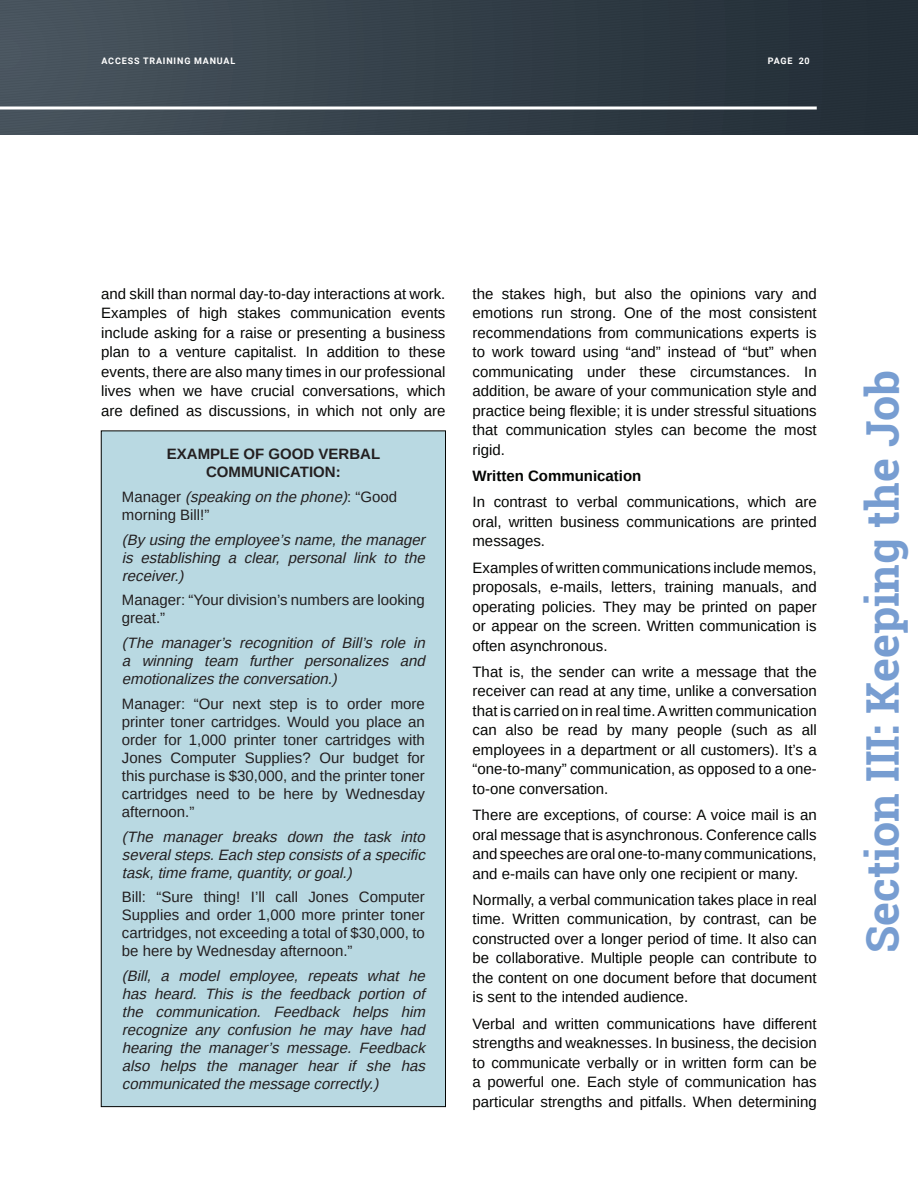
<style>
.page{position:relative;width:918px;height:1188px;background:#fff}
.page>*{position:absolute;margin:0;border:0;box-sizing:border-box;transform-origin:0 0}
.t1{font:700 45px "Roboto Slab";color:#779dd1}
._10_16_Reg_Left{font:15px/19.5px "Arimo";color:#040503;text-align:justify}
.t2{font:italic 15px/18px "Arimo";color:#231f20;text-align:justify}
.t3{font:15px/18px "Arimo";color:#231f20}
.t4{font:700 15px/18px "Arimo";color:#231f20;text-align:center}
._10_16_Reg_Left-2{font:700 15px "Arimo";color:#040503}
.t5{font:700 9px "Roboto";letter-spacing:.095em;color:#fff}
.s1{font-style:italic}
</style>
<div class="page">
<svg style="left:0;top:0;width:918px;height:135px;background:#343f49"></svg>
<svg style="left:0;top:106px;width:817px;height:4px"></svg>
<div style="left:101px;top:431px;width:345px;height:676px;background:#b9d9e2"></div>
<p class="t5" style="left:101px;top:55px;width:136px">ACCESS TRAINING MANUAL</p>
<p class="t5" style="left:768px;top:55px;width:43px">PAGE 20</p>
<p class="_10_16_Reg_Left" style="left:101px;top:284px;width:346px">and skill than normal day-to-day interactions at work.<br>Examples of high stakes communication events include asking for a raise or presenting a business plan to a venture capitalist. In addition to these events, there are also many times in our professional lives when we have crucial conversations, which are defined as discussions, in which not only are</p>
<p class="t4" style="left:167px;top:445px;width:215px">EXAMPLE OF GOOD VERBAL<br>COMMUNICATION:</p>
<p class="t3" style="left:122px;top:488px;width:277px">M a n a g e r <span class="s1">(speaking on the phone)</span>: “ G o o d morning Bill!”</p>
<p class="t2" style="left:122px;top:531px;width:309px">(Byusing the employee’sname,the manager is establishing a clear, personal link to the receiver.)</p>
<p class="t3" style="left:122px;top:591px;width:304px">Manager: “Your division’s numbers are looking great.”</p>
<p class="t2" style="left:122px;top:634px;width:309px">(The manager’s recognition of Bill’s role in a winning team further personalizes and emotionalizesthe conversation.)</p>
<p class="t3" style="left:122px;top:695px;width:305px;text-align:justify">Manager: “Our next step is to order more printer toner cartridges. Would you place an order for 1,000 printer toner cartridges with Jones Computer Supplies? Our budget for this purchase is $30,000, and the printer toner cartridges need to be here by Wednesday afternoon.”</p>
<p class="t2" style="left:122px;top:828px;width:309px">(The manager breaks down the task into severalsteps.Each step consistsofa specific task,time frame,quantity,orgoal.)</p>
<p class="t3" style="left:122px;top:888px;width:304px;text-align:justify">Bill: “Sure thing! I’ll call Jones Computer Supplies and order 1,000 more printer toner cartridges, not exceeding a total of $30,000, to be here by Wednesday afternoon.”</p>
<p class="t2" style="left:122px;top:967px;width:309px">(Bill, a model employee, repeats what he has heard. This is the feedback portion of the communication. Feedback helps him recognize any confusion he may have had hearing the manager’s message. Feedback also helps the manager hear if she has communicated the message correctly.)</p>
<p class="_10_16_Reg_Left" style="left:472px;top:284px;width:346px">the stakes high, but also the opinions vary and emotions run strong. One of the most consistent recommendations from communications experts is to work toward using “and” instead of “but” when communicating under these circumstances. In addition, be aware of your communication style and practice being flexible; it is under stressful situations that communication styles can become the most rigid.</p>
<p class="_10_16_Reg_Left-2" style="left:472px;top:466px;width:170px">Written Communication</p>
<p class="_10_16_Reg_Left" style="left:472px;top:493px;width:346px">In contrast to verbal communications, which are oral, written business communications are printed messages.</p>
<p class="_10_16_Reg_Left" style="left:472px;top:558px;width:346px">Examples of written communications include memos, proposals, e-mails, letters, training manuals, and operating policies. They may be printed on paper or appear on the screen. Written communication is often asynchronous.</p>
<p class="_10_16_Reg_Left" style="left:472px;top:662px;width:346px">That is, the sender can write a message that the receiver can read at any time, unlike a conversation that is carried on in real time. A written communication can also be read by many people (such as all employees in a department or all customers). It’s a “one-to-many” communication, as opposed to a one&shy;to-one conversation.</p>
<p class="_10_16_Reg_Left" style="left:472px;top:805px;width:346px">There are exceptions, of course: A voice mail is an oral message that is asynchronous. Conference calls and speeches are oral one-to-many communications, and e-mails can have only one recipient or many.</p>
<p class="_10_16_Reg_Left" style="left:472px;top:890px;width:346px">Normally, a verbal communication takes place in real time. Written communication, by contrast, can be constructed over a longer period of time. It also can be collaborative. Multiple people can contribute to the content on one document before that document is sent to the intended audience.</p>
<p class="_10_16_Reg_Left" style="left:472px;top:1014px;width:346px">Verbal and written communications have different strengths and weaknesses. In business, the decision to communicate verbally or in written form can be a powerful one. Each style of communication has particular strengths and pitfalls. When determining</p>
<h1 class="t1" style="left:852px;top:953px;width:585px;rotate:-90deg">Section III: Keeping the Job</h1>
</div>
